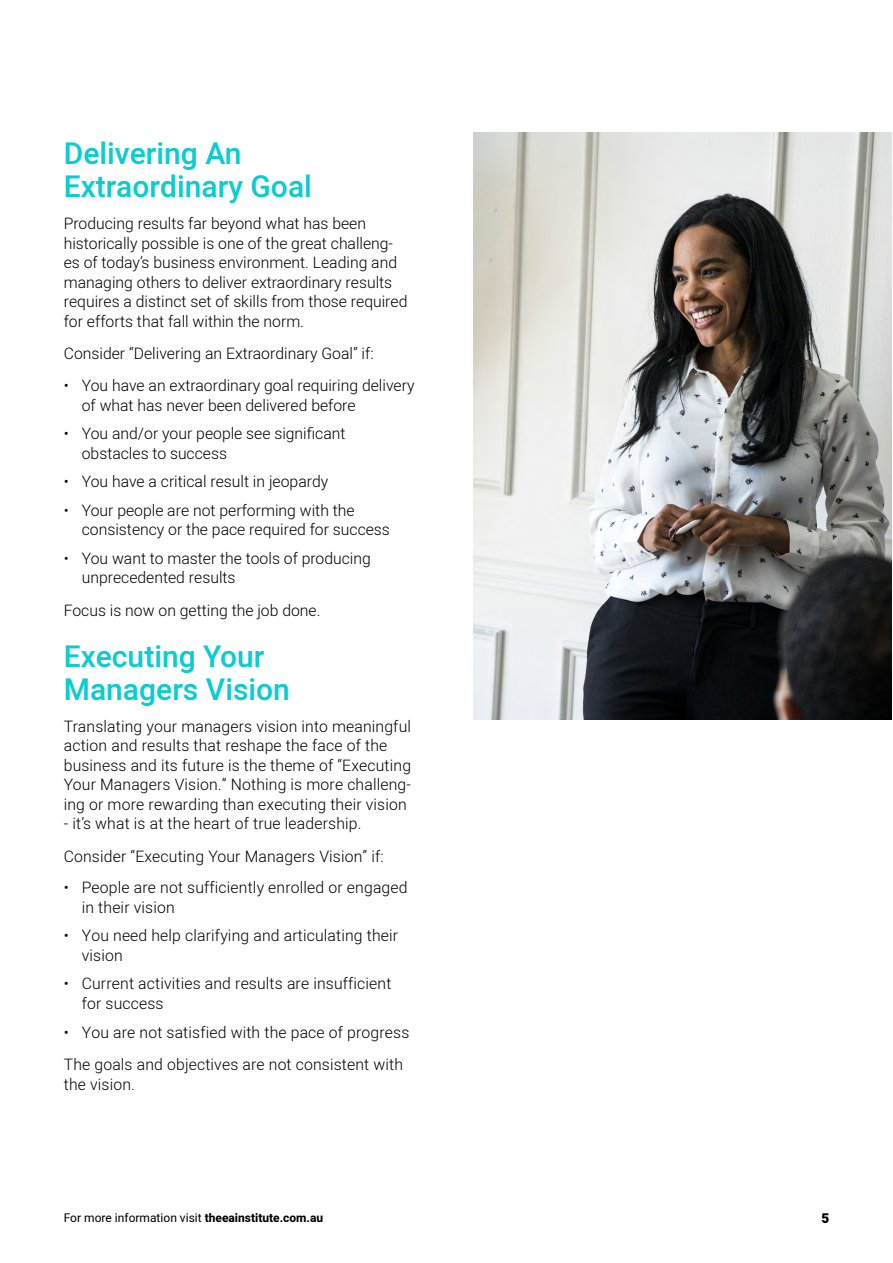
<style>
.page{position:relative;width:893px;height:1263px;background:#fff}
.page>*{position:absolute;margin:0;border:0;box-sizing:border-box;transform-origin:0 0}
.t1{font:500 30px/33px "Heebo";color:#0bccd1}
.t2{font:300 15.75px/19.5px "Heebo";color:#000}
.t3{font:900 13.5px "Heebo";color:#000}
.t4{font:12px "Heebo";color:#000}
.s1{font-weight:700}
</style>
<div class="page">
<img style="left:473px;top:132px;width:419px;height:587px">
<h1 class="t1" style="left:64px;top:137px;width:250px">Delivering An<br>Extraordinary Goal</h1>
<p class="t2" style="left:64px;top:214px;width:345px">Producing results far beyond what has been historically possible is one of the great challeng&shy;es of today’s business environment. Leading and managing others to deliver extraordinary results requires a distinct set of skills from those required for efforts that fall within the norm.</p>
<p class="t2" style="left:64px;top:343px;width:311px">Consider “Delivering an Extraordinary Goal” if:</p>
<p class="t2" style="left:82px;top:376px;width:334px;text-indent:-18px">• You have an extraordinary goal requiring delivery of what has never been delivered before</p>
<p class="t2" style="left:82px;top:424px;width:265px;text-indent:-18px">• You and/or your people see significant obstacles to success</p>
<p class="t2" style="left:64px;top:472px;width:266px">• You have a critical result in jeopardy</p>
<p class="t2" style="left:82px;top:500px;width:310px;text-indent:-18px">• Your people are not performing with the consistency or the pace required for success</p>
<p class="t2" style="left:82px;top:548px;width:291px;text-indent:-18px">• You want to master the tools of producing unprecedented results</p>
<p class="t2" style="left:64px;top:600px;width:258px">Focus is now on getting the job done.</p>
<h1 class="t1" style="left:64px;top:640px;width:228px">Executing Your<br>Managers Vision</h1>
<p class="t2" style="left:64px;top:716px;width:349px">Translating your managers vision into meaningful action and results that reshape the face of the business and its future is the theme of “Executing Your Managers Vision.” Nothing is more challeng&shy;ing or more rewarding than executing their vision</p>
<p class="t2" style="left:64px;top:807px;width:322px;line-height:32.2px">- it’s what is at the heart of true leadership.<br>Consider “Executing Your Managers Vision” if:</p>
<p class="t2" style="left:82px;top:878px;width:327px;text-indent:-18px">• People are not sufficiently enrolled or engaged in their vision</p>
<p class="t2" style="left:82px;top:926px;width:318px;text-indent:-18px">• You need help clarifying and articulating their vision</p>
<p class="t2" style="left:82px;top:974px;width:311px;text-indent:-18px">• Current activities and results are insufficient for success</p>
<p class="t2" style="left:64px;top:1016px;width:347px;line-height:32.2px">• You are not satisfied with the pace of progress<br>The goals and objectives are not consistent with</p>
<p class="t2" style="left:64px;top:1074px;width:73px">the vision.</p>
<p class="t4" style="left:64px;top:1209px;width:261px">For more information visit <span class="s1">theeainstitute.com.au</span></p>
<p class="t3" style="left:821px;top:1209px;width:9px">5</p>
</div>
